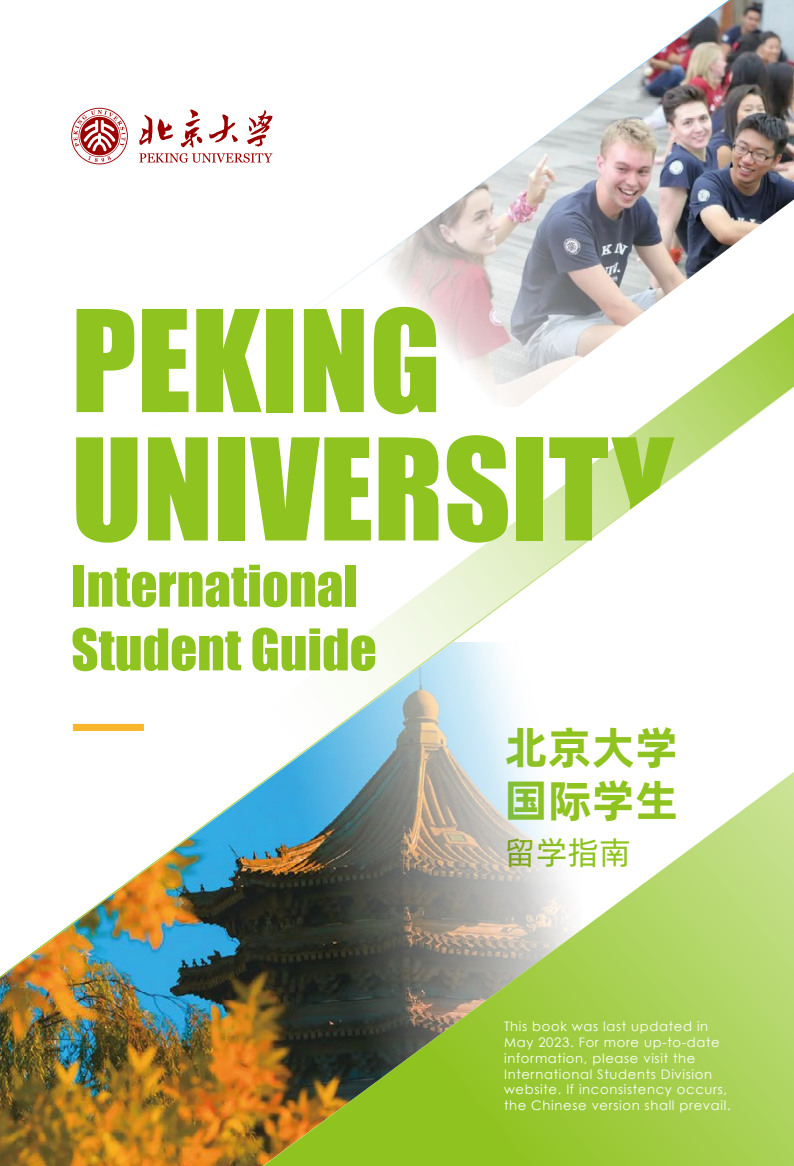
<style>
.page{position:relative;width:794px;height:1166px;background:#fff}
.page>*{position:absolute;margin:0;border:0;box-sizing:border-box;transform-origin:0 0}
.t1{font:130.38px/128.3px "Impact";color:#8fc31f}
.t2{font:53.02px/63.7px "Impact";color:#8fc31f}
.t3{font:44.27px/53.2px "Alibaba Pu Hui Ti B";color:#8fc31f}
.t4{font:32.2px "Alibaba Pu Hui Ti R";color:#8fc31f}
.t5{font:13.12px/15.8px "Century Gothic";letter-spacing:.05em;color:#fff}
</style>
<div class="page">
<svg style="left:355px;top:608px;width:143px;height:34px"></svg>
<svg style="left:95px;top:107px;width:673px;height:501px"></svg>
<img style="left:320px;top:0;width:474px;height:407px">
<svg style="left:71px;top:108px;width:57px;height:56px"></svg>
<svg style="left:139px;top:109px;width:134px;height:54px"></svg>
<svg style="left:620px;top:476px;width:86px;height:104px"></svg>
<img style="left:0;top:642px;width:794px;height:524px">
<h1 class="t1" style="left:71px;top:293px;width:604px">PEKING<br>UNIVERSITY</h1>
<h2 class="t2" style="left:71px;top:553px;width:307px">International<br>Student Guide</h2>
<h3 class="t3" style="left:504px;top:718px;width:176px">北京大学国际学生</h3>
<h3 class="t4" style="left:504px;top:828px;width:128px">留学指南</h3>
<p class="t5" style="left:504px;top:1018px;width:228px">This book was last updated in<br>May 2023. For more up-to-date information, please visit the<br>International Students Division website. If inconsistency occurs, the Chinese version shall prevail.</p>
</div>
